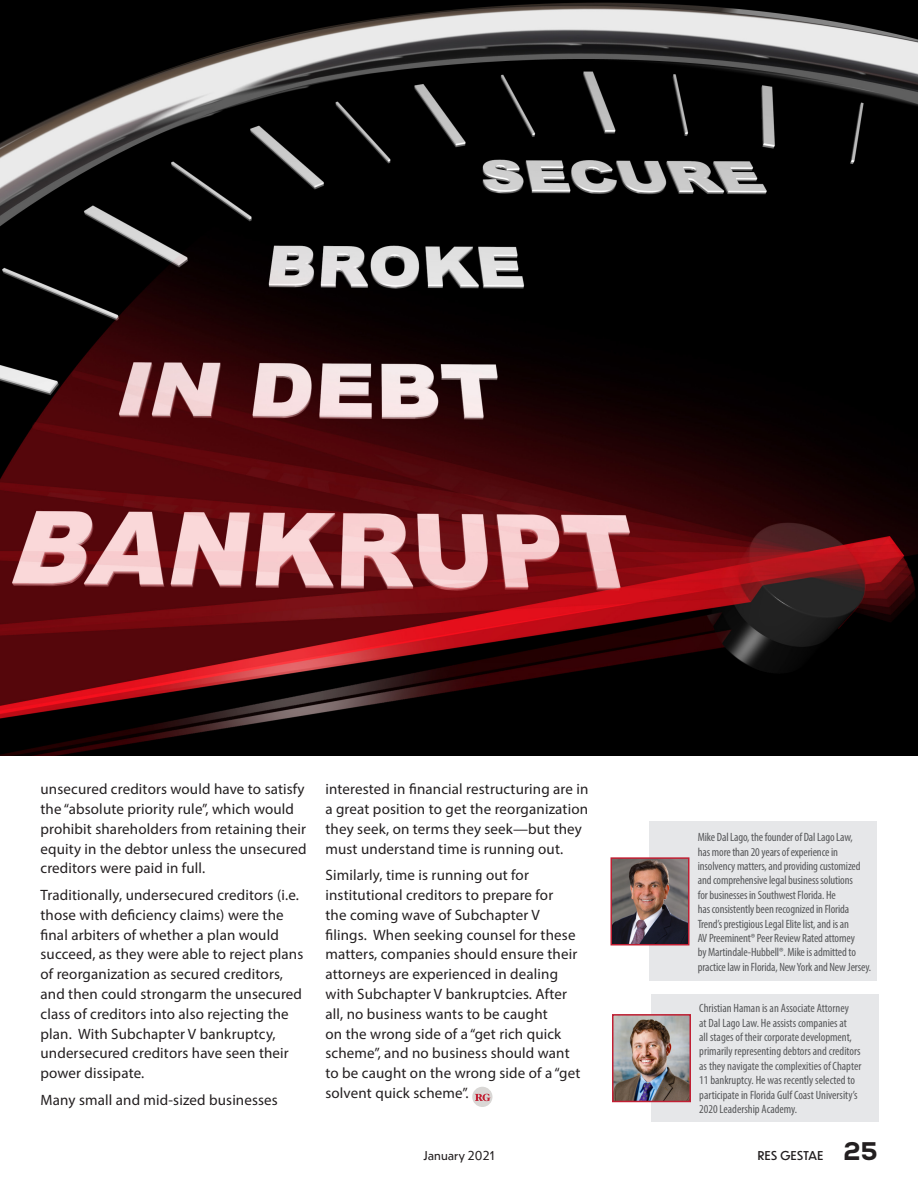
<style>
.page{position:relative;width:918px;height:1188px;background:#fff}
.page>*{position:absolute;margin:0;border:0;box-sizing:border-box;transform-origin:0 0}
.Dept_Copy{font:15px/19.8px "Myriad Pro";letter-spacing:.01em;color:#231f20}
.Author_Bio{font:condensed 12px/14.4px "Myriad Pro";letter-spacing:-.01em;color:#57585a}
.t1{font:12px "Dunbar Text";color:#231f20}
.t2{font:12px "Dunbar Tall";letter-spacing:.04em;color:#231f20}
.s1{font-family:"Nexa";font-weight:800;font-size:25.5px}
</style>
<div class="page">
<img style="left:0;top:0;width:918px;height:756px">
<div style="left:472px;top:1087px;width:20px;height:20px;background:#d9d7d5;border-radius:50%"></div>
<svg style="left:475px;top:1094px;width:15px;height:7px"></svg>
<div style="left:651px;top:995px;width:227px;height:127px;background:#e6e7e9"></div>
<img style="left:615px;top:1017px;width:73px;height:82px">
<div style="left:612px;top:1014px;width:79px;height:88px;border:2px solid #c11f33"></div>
<div style="left:649px;top:822px;width:228px;height:159px;background:#e6e7e9"></div>
<img style="left:613px;top:860px;width:73px;height:82px">
<div style="left:610px;top:857px;width:79px;height:88px;border:2px solid #c11f33"></div>
<p class="Dept_Copy" style="left:40px;top:779px;width:268px">unsecured creditors would have to satisfy the “absolute priority rule”, which would prohibit shareholders from retaining their equity in the debtor unless the unsecured creditors were paid in full.</p>
<p class="Dept_Copy" style="left:40px;top:885px;width:264px">Traditionally, undersecured creditors (i.e. those with deficiency claims) were the final arbiters of whether a plan would succeed, as they were able to reject plans of reorganization as secured creditors, and then could strongarm the unsecured class of creditors into also rejecting the plan. With Subchapter V bankruptcy, undersecured creditors have seen their power dissipate.</p>
<p class="Dept_Copy" style="left:40px;top:1090px;width:239px">Many small and mid-sized businesses</p>
<p class="Dept_Copy" style="left:326px;top:779px;width:264px">interested in financial restructuring are in a great position to get the reorganization they seek, on terms they seek—but they must understand time is running out.</p>
<p class="Dept_Copy" style="left:326px;top:865px;width:256px">Similarly, time is running out for institutional creditors to prepare for<br>the coming wave of Subchapter V filings. When seeking counsel for these matters, companies should ensure their attorneys are experienced in dealing with Subchapter V bankruptcies. After all, no business wants to be caught<br>on the wrong side of a “get rich quick scheme”, and no business should want to be caught on the wrong side of a “get solvent quick scheme”.</p>
<p class="Author_Bio" style="left:698px;top:830px;width:175px">Mike Dal Lago, the founder of Dal Lago Law,<br>has more than 20 years of experience in insolvency matters, and providing customized and comprehensive legal business solutions<br>for businesses in Southwest Florida. He<br>has consistently been recognized in Florida Trend’s prestigious Legal Elite list, and is an<br>AV Preeminent® Peer Review Rated attorney<br>by Martindale-Hubbell®. Mike is admitted to practice law in Florida, New York and New Jersey.</p>
<p class="Author_Bio" style="left:699px;top:1001px;width:164px">Christian Haman is an Associate Attorney<br>at Dal Lago Law. He assists companies at<br>all stages of their corporate development, primarily representing debtors and creditors as they navigate the complexities of Chapter 11 bankruptcy. He was recently selected to participate in Florida Gulf Coast University’s 2020 Leadership Academy.</p>
<p class="t1" style="left:424px;top:1147px;width:72px">January 2021</p>
<p class="t2" style="left:758px;top:1147px;width:121px">RES GESTAE <span class="s1">25</span></p>
</div>
